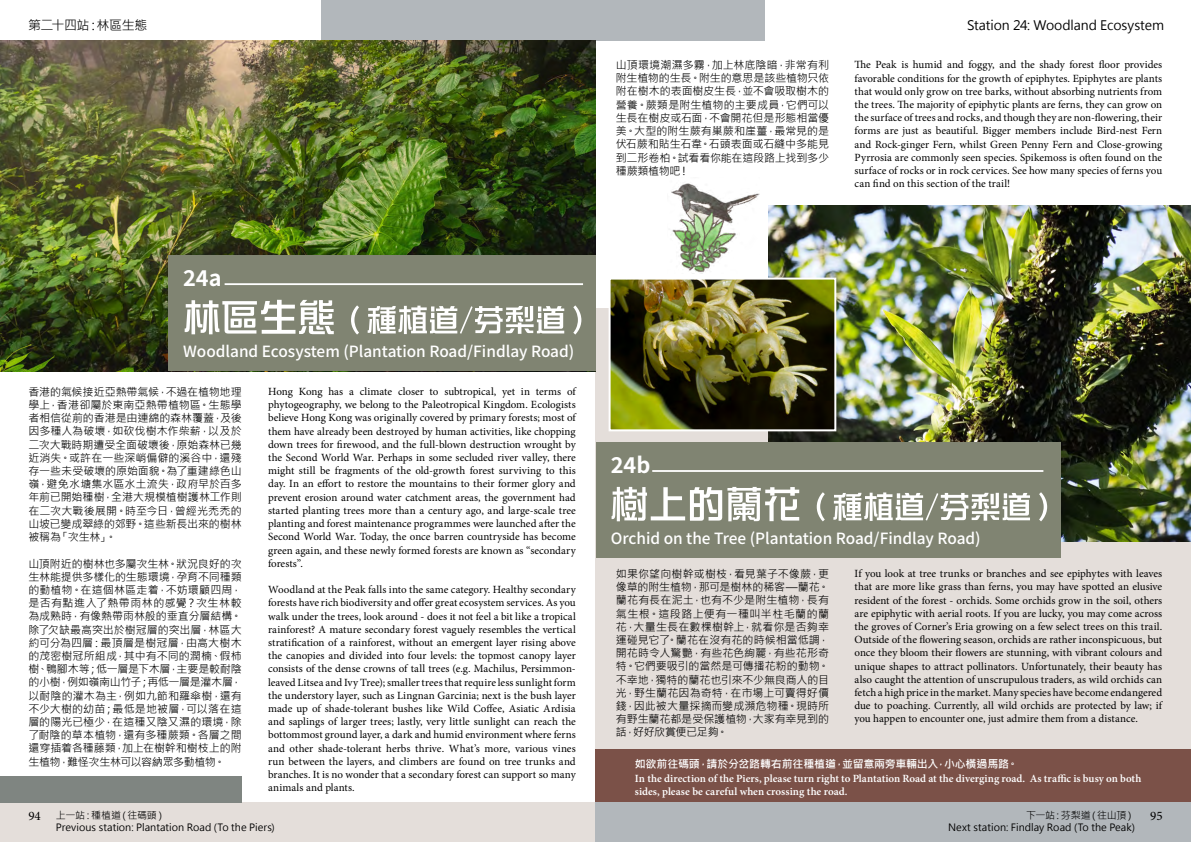
<style>
.page{position:relative;width:1191px;height:842px;background:#fff}
.page>*{position:absolute;margin:0;border:0;box-sizing:border-box;transform-origin:0 0}
.t1{font:700 21.8px "Source Han Sans HK";color:#fff}
.t2{font:500 15.4px "Source Han Sans HK";color:#fff}
.t3{font:13px "Microsoft Jheng Hei";letter-spacing:-.01em;color:#000}
.t4{font:13px "Microsoft Jheng Hei";letter-spacing:-.04em;color:#000}
.t5{font:13px "Minion Pro";color:#000}
.t6{font:11px/13.2px "Minion Pro";letter-spacing:.005em;color:#000;text-align:justify}
.t7{font:11px/13.2px "Microsoft Jheng Hei";letter-spacing:-.01em;color:#000;text-align:justify}
.t8{font:600 11px/13.2px "Minion Pro";color:#fff}
.t9{font:700 11px "Microsoft Jheng Hei";letter-spacing:-.025em;color:#fff}
.t10{font:10px/12px "Microsoft Jheng Hei";color:#000}
</style>
<div class="page">
<div style="left:0;top:802px;width:595px;height:40px;background:#e4deda"></div>
<div style="left:321px;top:0;width:443px;height:40px;background:#b2b7bb"></div>
<div style="left:0;top:776px;width:242px;height:26px;background:#7f8581"></div>
<div style="left:595px;top:308px;width:596px;height:442px;background:#e4deda"></div>
<div style="left:595px;top:802px;width:596px;height:40px;background:#b2b7bb"></div>
<img style="left:0;top:40px;width:595px;height:331px">
<img style="left:671px;top:183px;width:89px;height:91px">
<div style="left:168px;top:256px;width:427px;height:115px;background:#808472"></div>
<hr style="left:225px;top:283px;width:358px;height:2px;background:#fff">
<svg style="left:185px;top:300px;width:396px;height:35px"></svg>
<img style="left:768px;top:206px;width:423px;height:335px">
<img style="left:611px;top:281px;width:222px;height:147px">
<div style="left:608px;top:278px;width:228px;height:153px;border:2px solid #fff"></div>
<div style="left:596px;top:442px;width:464px;height:116px;background:#808472"></div>
<hr style="left:652px;top:470px;width:391px;height:2px;background:#fff">
<svg style="left:611px;top:487px;width:214px;height:34px"></svg>
<svg style="left:833px;top:492px;width:214px;height:29px"></svg>
<div style="left:596px;top:750px;width:595px;height:52px;background:#7b5148"></div>
<p class="t4" style="left:28px;top:17px;width:121px">第二十四站：林區生態</p>
<p class="t1" style="left:183px;top:265px;width:40px">24a</p>
<p class="t2" style="left:183px;top:343px;width:393px">Woodland Ecosystem (Plantation Road/Findlay Road)</p>
<p class="t3" style="left:967px;top:17px;width:199px">Station 24: Woodland Ecosystem</p>
<p class="t7" style="left:616px;top:58px;width:215px">山頂環境潮濕多霧，加上林底陰暗，非常有利附生植物的生長。附生的意思是該些植物只依附在樹木的表面樹皮生長，並不會吸取樹木的營養。蕨類是附生植物的主要成員，它們可以生長在樹皮或石面，不會開花但是形態相當優美。大型的附生蕨有巢蕨和崖薑，最常見的是伏石蕨和貼生石韋。石頭表面或石縫中多能見到二形卷柏。試看看你能在這段路上找到多少種蕨類植物吧！</p>
<p class="t6" style="left:854px;top:58px;width:309px">The Peak is humid and foggy, and the shady forest floor provides favorable conditions for the growth of epiphytes. Epiphytes are plants that would only grow on tree barks, without absorbing nutrients from the trees. The majority of epiphytic plants are ferns, they can grow on the surface of trees and rocks, and though they are non-flowering, their forms are just as beautiful. Bigger members include Bird-nest Fern and Rock-ginger Fern, whilst Green Penny Fern and Close-growing Pyrrosia are commonly seen species. Spikemoss is often found on the surface of rocks or in rock cervices. See how many species of ferns you can find on this section of the trail!</p>
<p class="t7" style="left:28px;top:385px;width:215px">香港的氣候接近亞熱帶氣候，不過在植物地理學上，香港卻屬於東南亞熱帶植物區。生態學者相信從前的香港是由連綿的森林覆蓋，及後因多種人為破壞，如砍伐樹木作柴薪，以及於二次大戰時期遭受全面破壞後，原始森林已幾近消失。或許在一些深峭偏僻的溪谷中，還殘存一些未受破壞的原始面貌。為了重建綠色山嶺，避免水塘集水區水土流失，政府早於百多年前已開始種樹，全港大規模植樹護林工作則在二次大戰後展開。時至今日，曾經光禿禿的山坡已變成翠綠的郊野。這些新長出來的樹林被稱為「次生林」。</p>
<p class="t7" style="left:28px;top:557px;width:215px">山頂附近的樹林也多屬次生林。狀況良好的次生林能提供多樣化的生態環境，孕育不同種類的動植物。在這個林區走着，不妨環顧四周，是否有點進入了熱帶雨林的感覺？次生林較為成熟時，有像熱帶雨林般的垂直分層結構。除了欠缺最高突出於樹冠層的突出層，林區大約可分為四層：最頂層是樹冠層，由高大樹木的茂密樹冠所組成，其中有不同的潤楠、假杮樹、鴨腳木等；低一層是下木層，主要是較耐陰的小樹，例如嶺南山竹子；再低一層是灌木層，以耐陰的灌木為主，例如九節和羅傘樹，還有不少大樹的幼苗；最低是地被層，可以落在這層的陽光已極少，在這種又陰又濕的環境，除了耐陰的草本植物，還有多種蕨類。各層之間還穿插着各種藤類，加上在樹幹和樹枝上的附生植物，難怪次生林可以容納眾多動植物。</p>
<p class="t7" style="left:616px;top:567px;width:215px">如果你望向樹幹或樹枝，看見葉子不像蕨，更像草的附生植物，那可是樹林的稀客—蘭花。蘭花有長在泥土，也有不少是附生植物，長有氣生根。這段路上便有一種叫半柱毛蘭的蘭花，大量生長在數棵樹幹上，就看你是否夠幸運碰見它了。蘭花在沒有花的時候相當低調，開花時令人驚艷，有些花色絢麗，有些花形奇特。它們要吸引的當然是可傳播花粉的動物。不幸地，獨特的蘭花也引來不少無良商人的目光，野生蘭花因為奇特，在市場上可賣得好價錢，因此被大量採摘而變成瀕危物種。現時所有野生蘭花都是受保護植物，大家有幸見到的話，好好欣賞便已足夠。</p>
<p class="t6" style="left:854px;top:567px;width:309px">If you look at tree trunks or branches and see epiphytes with leaves that are more like grass than ferns, you may have spotted an elusive resident of the forest - orchids. Some orchids grow in the soil, others are epiphytic with aerial roots. If you are lucky, you may come across the groves of Corner’s Eria growing on a few select trees on this trail.<br>Outside of the flowering season, orchids are rather inconspicuous, but once they bloom their flowers are stunning, with vibrant colours and unique shapes to attract pollinators. Unfortunately, their beauty has also caught the attention of unscrupulous traders, as wild orchids can fetch a high price in the market. Many species have become endangered due to poaching. Currently, all wild orchids are protected by law; if you happen to encounter one, just admire them from a distance.</p>
<p class="t6" style="left:268px;top:385px;width:309px">Hong Kong has a climate closer to subtropical, yet in terms of phytogeography, we belong to the Paleotropical Kingdom. Ecologists believe Hong Kong was originally covered by primary forests; most of them have already been destroyed by human activities, like chopping down trees for firewood, and the full-blown destruction wrought by the Second World War. Perhaps in some secluded river valley, there might still be fragments of the old-growth forest surviving to this day. In an effort to restore the mountains to their former glory and prevent erosion around water catchment areas, the government had started planting trees more than a century ago, and large-scale tree planting and forest maintenance programmes were launched after the Second World War. Today, the once barren countryside has become green again, and these newly formed forests are known as “secondary forests”.</p>
<p class="t6" style="left:268px;top:583px;width:309px">Woodland at the Peak falls into the same category. Healthy secondary forests have rich biodiversity and offer great ecosystem services. As you walk under the trees, look around - does it not feel a bit like a tropical rainforest? A mature secondary forest vaguely resembles the vertical stratification of a rainforest, without an emergent layer rising above the canopies and divided into four levels: the topmost canopy layer consists of the dense crowns of tall trees (e.g. Machilus, Persimmon&shy;leaved Litsea and Ivy Tree); smaller trees that require less sunlight form the understory layer, such as Lingnan Garcinia; next is the bush layer made up of shade-tolerant bushes like Wild Coffee, Asiatic Ardisia and saplings of larger trees; lastly, very little sunlight can reach the bottommost ground layer, a dark and humid environment where ferns and other shade-tolerant herbs thrive. What’s more, various vines run between the layers, and climbers are found on tree trunks and branches. It is no wonder that a secondary forest can support so many animals and plants.</p>
<p class="t1" style="left:610px;top:452px;width:41px">24b</p>
<p class="t2" style="left:610px;top:530px;width:371px">Orchid on the Tree (Plantation Road/Findlay Road)</p>
<h4 class="t9" style="left:635px;top:757px;width:385px">如欲前往碼頭，請於分岔路轉右前往種植道，並留意兩旁車輛出入，小心橫過馬路。</h4>
<p class="t8" style="left:635px;top:772px;width:508px">In the direction of the Piers, please turn right to Plantation Road at the diverging road. As traffic is busy on both sides, please be careful when crossing the road.</p>
<p class="t10" style="left:948px;top:809px;width:188px;text-align:right">下一站：芬梨道（往山頂）<br>Next station: Findlay Road (To the Peak)</p>
<p class="t10" style="left:56px;top:810px;width:220px">上一站：種植道（往碼頭）<br>Previous station: Plantation Road (To the Piers)</p>
<p class="t5" style="left:28px;top:807px;width:14px">94</p>
<p class="t5" style="left:1150px;top:807px;width:14px">95</p>
</div>
